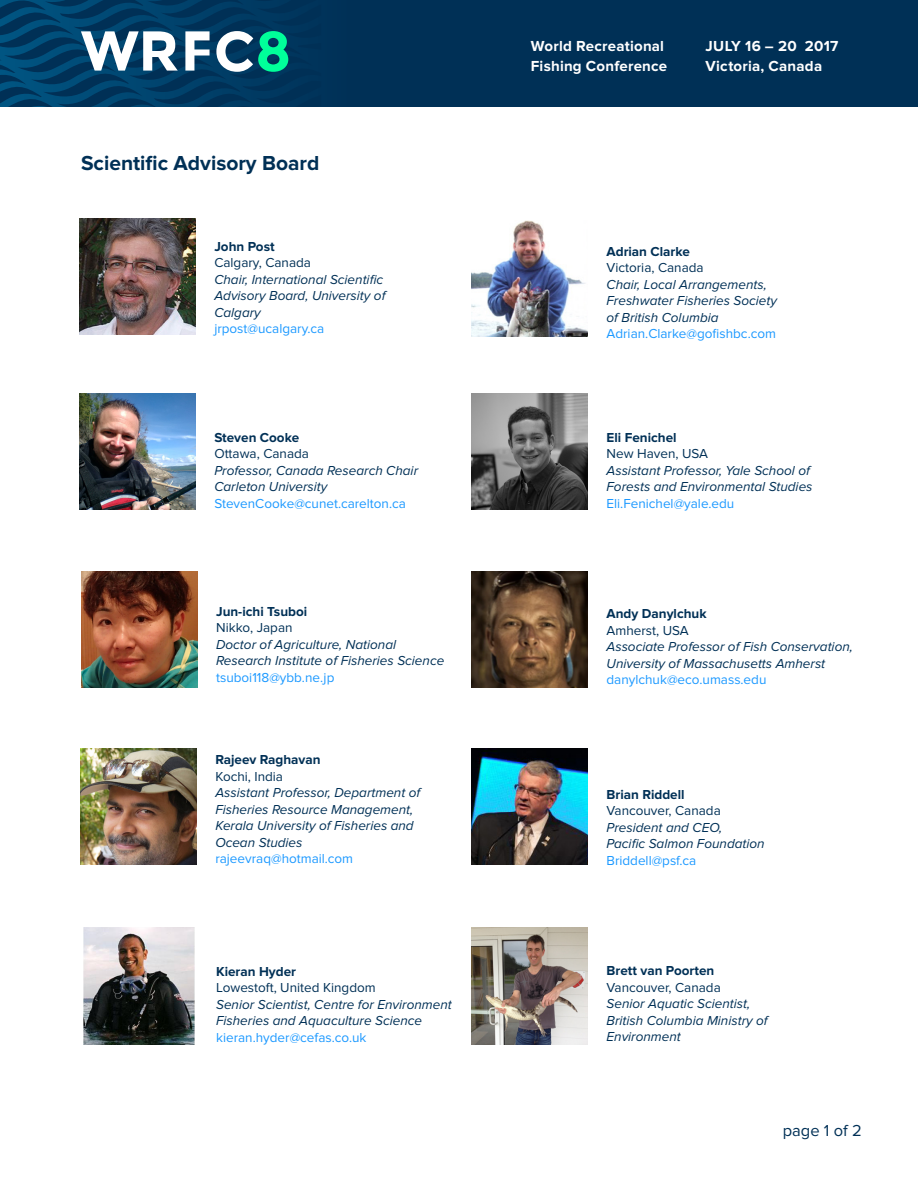
<style>
.page{position:relative;width:918px;height:1188px;background:#fff}
.page>*{position:absolute;margin:0;border:0;box-sizing:border-box;transform-origin:0 0}
.t1{font:700 21px "Proxima Nova";color:#003056}
.t2{font:16.5px "Proxima Nova";color:#003056}
.t3{font:700 15.15px/19.6px "Proxima Nova";letter-spacing:.015em;color:#fff}
.t4{font:italic 13.5px/16.5px "Proxima Nova";color:#003056}
.t5{font:13.5px "Proxima Nova";color:#1c99ff}
.t6{font:13.5px "Proxima Nova";color:#003056}
.t7{font:700 13.5px "Proxima Nova";color:#003056}
</style>
<div class="page">
<div style="left:330px;top:0;width:588px;height:106px;background:#003056"></div>
<div style="left:0;top:0;width:347px;height:106px;background:#003258"></div>
<svg style="left:0;top:0;width:289px;height:106px"></svg>
<img style="left:79px;top:394px;width:116px;height:116px">
<img style="left:471px;top:394px;width:116px;height:116px">
<img style="left:80px;top:749px;width:116px;height:116px">
<img style="left:471px;top:571px;width:116px;height:116px">
<img style="left:83px;top:928px;width:112px;height:116px">
<img style="left:471px;top:749px;width:116px;height:116px">
<img style="left:471px;top:928px;width:116px;height:116px">
<img style="left:471px;top:220px;width:116px;height:116px">
<img style="left:81px;top:571px;width:116px;height:116px">
<img style="left:79px;top:218px;width:116px;height:116px">
<p class="t1" style="left:81px;top:151px;width:240px">Scientific Advisory Board</p>
<p class="t7" style="left:214px;top:238px;width:62px">John Post</p>
<p class="t6" style="left:214px;top:255px;width:98px">Calgary, Canada</p>
<p class="t4" style="left:214px;top:271px;width:173px">Chair, International Scientific<br>Advisory Board, University of<br>Calgary</p>
<p class="t5" style="left:214px;top:321px;width:111px">jrpost@ucalgary.ca</p>
<p class="t7" style="left:214px;top:429px;width:86px">Steven Cooke</p>
<p class="t6" style="left:214px;top:446px;width:96px">Ottawa, Canada</p>
<p class="t4" style="left:214px;top:462px;width:205px">Professor, Canada Research Chair</p>
<p class="t4" style="left:214px;top:479px;width:115px">Carleton University</p>
<p class="t5" style="left:214px;top:495px;width:193px">StevenCooke@cunet.carelton.ca</p>
<p class="t7" style="left:216px;top:603px;width:93px">Jun-ichi Tsuboi</p>
<p class="t6" style="left:216px;top:620px;width:78px">Nikko, Japan</p>
<p class="t4" style="left:216px;top:636px;width:230px">Doctor of Agriculture, National<br>Research Institute of Fisheries Science</p>
<p class="t5" style="left:216px;top:669px;width:120px">tsuboi118@ybb.ne.jp</p>
<p class="t7" style="left:215px;top:752px;width:107px">Rajeev Raghavan</p>
<p class="t6" style="left:215px;top:768px;width:69px">Kochi, India</p>
<p class="t4" style="left:215px;top:785px;width:206px">Assistant Professor, Department of<br>Fisheries Resource Management,<br>Kerala University of Fisheries and<br>Ocean Studies</p>
<p class="t5" style="left:215px;top:851px;width:139px">rajeevraq@hotmail.com</p>
<p class="t7" style="left:216px;top:964px;width:81px">Kieran Hyder</p>
<p class="t6" style="left:216px;top:980px;width:161px">Lowestoft, United Kingdom</p>
<p class="t4" style="left:216px;top:996px;width:237px">Senior Scientist, Centre for Environment<br>Fisheries and Aquaculture Science</p>
<p class="t5" style="left:216px;top:1030px;width:152px">kieran.hyder@cefas.co.uk</p>
<p class="t3" style="left:531px;top:36px;width:138px">World Recreational<br>Fishing Conference</p>
<p class="t3" style="left:706px;top:36px;width:134px">JULY 16 – 20 2017<br>Victoria, Canada</p>
<p class="t7" style="left:607px;top:243px;width:85px">Adrian Clarke</p>
<p class="t6" style="left:607px;top:260px;width:99px">Victoria, Canada</p>
<p class="t4" style="left:607px;top:276px;width:172px">Chair, Local Arrangements,<br>Freshwater Fisheries Society</p>
<p class="t4" style="left:607px;top:309px;width:114px">of British Columbia</p>
<p class="t5" style="left:607px;top:326px;width:171px">Adrian.Clarke@gofishbc.com</p>
<p class="t7" style="left:607px;top:429px;width:72px">Eli Fenichel</p>
<p class="t6" style="left:607px;top:446px;width:103px">New Haven, USA</p>
<p class="t4" style="left:607px;top:462px;width:208px">Assistant Professor, Yale School of<br>Forests and Environmental Studies</p>
<p class="t5" style="left:607px;top:495px;width:129px">Eli.Fenichel@yale.edu</p>
<p class="t7" style="left:607px;top:606px;width:102px">Andy Danylchuk</p>
<p class="t6" style="left:607px;top:622px;width:84px">Amherst, USA</p>
<p class="t4" style="left:607px;top:639px;width:248px">Associate Professor of Fish Conservation,<br>University of Massachusetts Amherst</p>
<p class="t5" style="left:607px;top:672px;width:161px">danylchuk@eco.umass.edu</p>
<p class="t7" style="left:607px;top:786px;width:80px">Brian Riddell</p>
<p class="t6" style="left:607px;top:803px;width:116px">Vancouver, Canada</p>
<p class="t4" style="left:607px;top:819px;width:117px">President and CEO,</p>
<p class="t4" style="left:607px;top:836px;width:160px">Pacific Salmon Foundation</p>
<p class="t5" style="left:607px;top:852px;width:91px">Briddell@psf.ca</p>
<p class="t7" style="left:607px;top:963px;width:109px">Brett van Poorten</p>
<p class="t6" style="left:607px;top:980px;width:116px">Vancouver, Canada</p>
<p class="t4" style="left:607px;top:996px;width:145px">Senior Aquatic Scientist,</p>
<p class="t4" style="left:607px;top:1012px;width:163px">British Columbia Ministry of<br>Environment</p>
<p class="t2" style="left:783px;top:1121px;width:81px">page 1 of 2</p>
</div>
